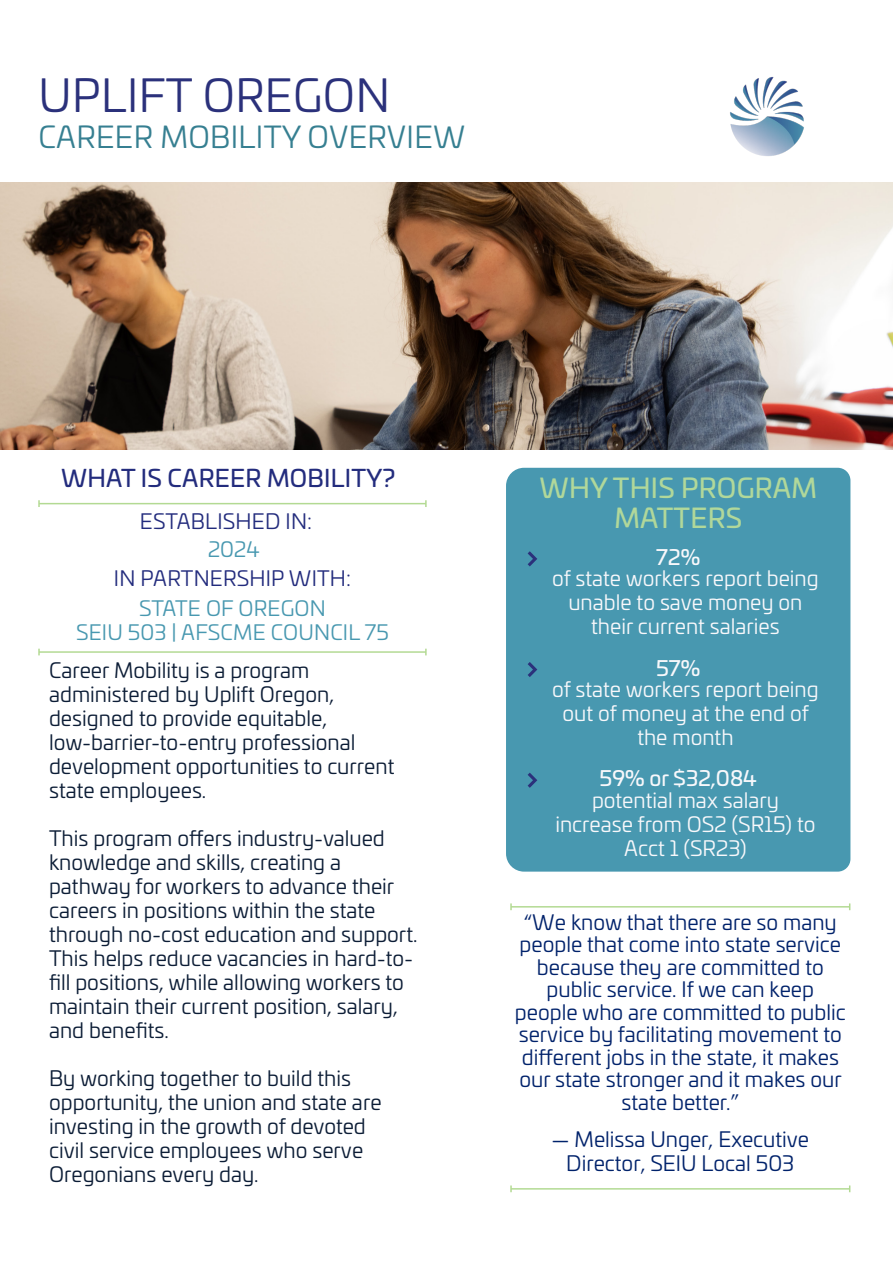
<style>
.page{position:relative;width:893px;height:1263px;background:#fff}
.page>*{position:absolute;margin:0;border:0;box-sizing:border-box;transform-origin:0 0}
.Title_01_Left{font:45px "Univia Pro";letter-spacing:.01em;color:#2b317b}
.Title_02_Left{font:30px "Univia Pro";letter-spacing:.01em;color:#367f91}
.Title_02_Left-2{font:27px/30px "Univia Pro";letter-spacing:.01em;color:#b1d89a;text-align:center}
.Title_02_Left-3{font:24px "Univia Pro";letter-spacing:.01em;color:#232c7d}
.t1{font:21px/24px "Univia Pro";color:#0c1d36}
.body{font:21px/22.5px "Univia Pro";color:#00226b;text-align:center}
.t2{font:21px/24px "Univia Pro";color:#f8f8fb;text-align:center}
.Intro_Text_Left{font:21px "Univia Pro";letter-spacing:.01em;color:#4898b0}
.Intro_Text_Left-2{font:21px "Univia Pro";letter-spacing:.01em;color:#232c7d}
.Intro_Text_Left-3{font:21px "Univia Pro";color:#f8f8fb}
</style>
<div class="page">
<img style="left:0;top:183px;width:893px;height:267px">
<div style="left:506px;top:468px;width:344px;height:404px;background:#4898b0"></div>
<hr style="left:511px;top:1188px;width:339px;height:1px;background:#b3da93">
<svg style="left:510px;top:1185px;width:2px;height:7px"></svg>
<hr style="left:511px;top:906px;width:339px;height:1px;background:#b3da93">
<svg style="left:510px;top:903px;width:2px;height:7px"></svg>
<svg style="left:528px;top:551px;width:9px;height:15px"></svg>
<svg style="left:528px;top:662px;width:9px;height:15px"></svg>
<svg style="left:528px;top:773px;width:9px;height:15px"></svg>
<img style="left:730px;top:77px;width:74px;height:79px">
<hr style="left:39px;top:503px;width:387px;height:1px;background:#b3da93">
<svg style="left:38px;top:500px;width:2px;height:7px"></svg>
<svg style="left:425px;top:500px;width:2px;height:7px"></svg>
<hr style="left:39px;top:651px;width:387px;height:2px;background:#b3da93">
<p class="Title_01_Left" style="left:38px;top:63px;width:353px">UPLIFT OREGON</p>
<p class="Title_02_Left" style="left:38px;top:115px;width:429px">CAREER MOBILITY OVERVIEW</p>
<p class="Title_02_Left-3" style="left:61px;top:460px;width:336px">WHAT IS CAREER MOBILITY?</p>
<p class="Intro_Text_Left-2" style="left:140px;top:506px;width:174px">ESTABLISHED IN:</p>
<p class="Intro_Text_Left" style="left:208px;top:534px;width:53px">2024</p>
<p class="Intro_Text_Left-2" style="left:114px;top:562px;width:239px">IN PARTNERSHIP WITH:</p>
<p class="Intro_Text_Left" style="left:139px;top:593px;width:188px">STATE OF OREGON</p>
<p class="Intro_Text_Left" style="left:76px;top:617px;width:314px">SEIU 503 | AFSCME COUNCIL 75</p>
<p class="t1" style="left:49px;top:657px;width:347px">Career Mobility is a program administered by Uplift Oregon, designed to provide equitable, low-barrier-to-entry professional development opportunities to current state employees.</p>
<p class="t1" style="left:49px;top:825px;width:370px">This program offers industry-valued knowledge and skills, creating a pathway for workers to advance their careers in positions within the state through no-cost education and support.<br>This helps reduce vacancies in hard-to&shy;fill positions, while allowing workers to maintain their current position, salary, and benefits.</p>
<p class="t1" style="left:49px;top:1065px;width:334px">By working together to build this opportunity, the union and state are investing in the growth of devoted civil service employees who serve<br>Oregonians every day.</p>
<p class="Title_02_Left-2" style="left:539px;top:472px;width:279px">WHY THIS PROGRAM<br>MATTERS</p>
<p class="Intro_Text_Left-3" style="left:656px;top:541px;width:45px">72%</p>
<p class="t2" style="left:552px;top:566px;width:268px">of state workers report being unable to save money on their current salaries</p>
<p class="Intro_Text_Left-3" style="left:656px;top:652px;width:46px">57%</p>
<p class="t2" style="left:552px;top:676px;width:268px">of state workers report being out of money at the end of the month</p>
<p class="Intro_Text_Left-3" style="left:599px;top:763px;width:159px">59% or $32,084</p>
<p class="t2" style="left:555px;top:787px;width:262px">potential max salary increase from OS2 (SR15) to<br>Acct 1 (SR23)</p>
<p class="body" style="left:515px;top:910px;width:332px">“We know that there are so many people that come into state service because they are committed to public service. If we can keep people who are committed to public service by facilitating movement to different jobs in the state, it makes our state stronger and it makes our state better.”</p>
<p class="body" style="left:552px;top:1127px;width:259px;line-height:24px">— Melissa Unger, Executive<br>Director, SEIU Local 503</p>
</div>
